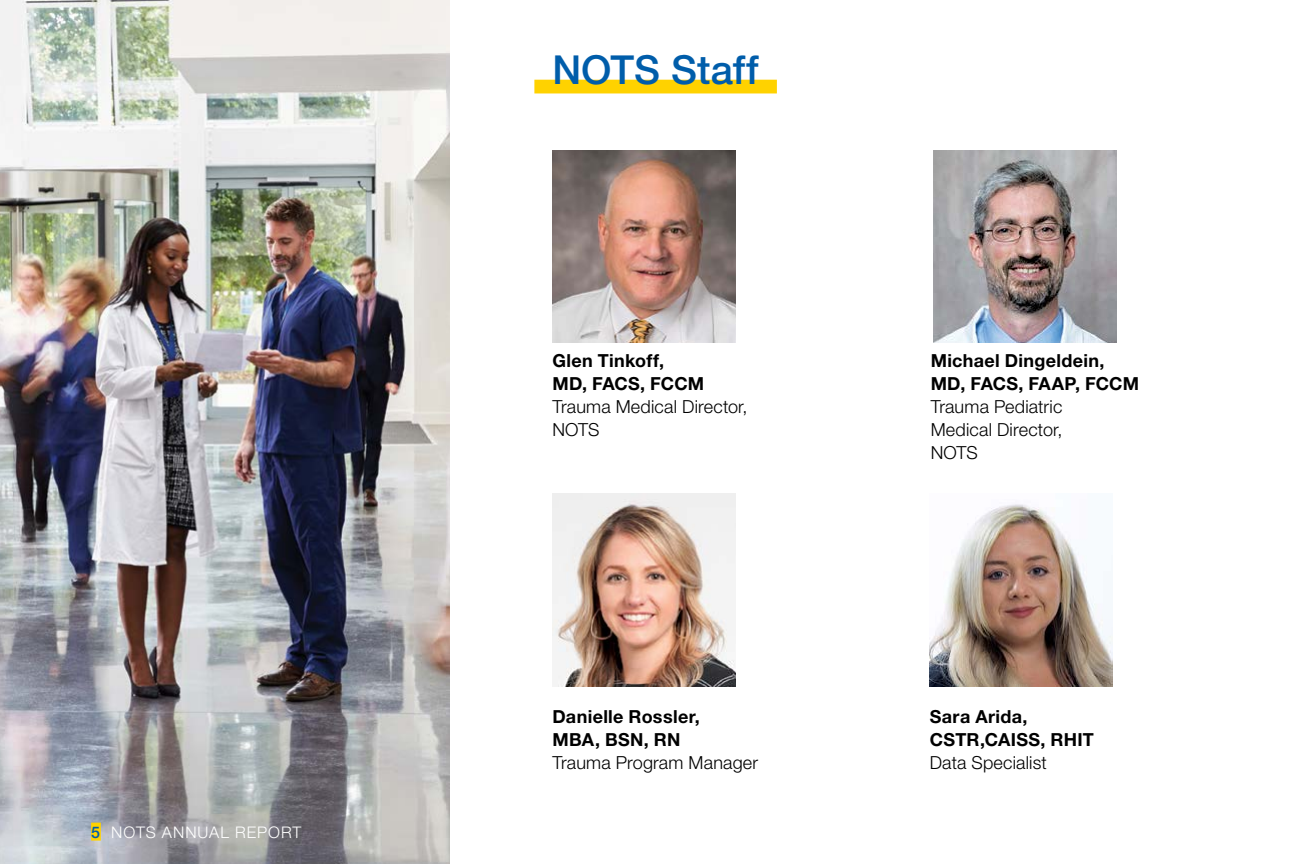
<style>
.page{position:relative;width:1296px;height:864px;background:#fff}
.page>*{position:absolute;margin:0;border:0;box-sizing:border-box;transform-origin:0 0}
.t1{font:500 40px "Helvetica Neue LT Std";color:#005daa}
.t2{font:700 18px/23px "Helvetica Neue LT Std";letter-spacing:.015em;color:#000}
.t3{font:300 18px/23px "Helvetica Neue LT Std";letter-spacing:.01em;color:#000}
.t4{font:300 16px "Helvetica Neue LT Std";letter-spacing:.065em;color:#fff}
.s1{font-weight:500;color:#005daa}
</style>
<div class="page">
<div style="left:534px;top:80px;width:243px;height:13px;background:#ffd200"></div>
<img style="left:552px;top:150px;width:183px;height:192px">
<img style="left:930px;top:504px;width:183px;height:182px">
<img style="left:934px;top:150px;width:182px;height:192px">
<img style="left:552px;top:494px;width:183px;height:192px">
<img style="left:0;top:0;width:449px;height:864px">
<div style="left:91px;top:823px;width:10px;height:18px;background:#ffd200"></div>
<p class="t4" style="left:91px;top:822px;width:212px"><span class="s1">5</span> NOTS ANNUAL REPORT</p>
<h1 class="t1" style="left:552px;top:46px;width:208px">NOTS Staff</h1>
<p class="t2" style="left:552px;top:349px;width:153px">Glen Tinkoff,<br>MD, FACS, FCCM</p>
<p class="t3" style="left:552px;top:395px;width:197px">Trauma Medical Director,<br>NOTS</p>
<p class="t2" style="left:552px;top:705px;width:149px">Danielle Rossler,<br>MBA, BSN, RN</p>
<p class="t3" style="left:552px;top:751px;width:207px">Trauma Program Manager</p>
<p class="t2" style="left:931px;top:349px;width:210px">Michael Dingeldein,<br>MD, FACS, FAAP, FCCM</p>
<p class="t3" style="left:931px;top:395px;width:133px;text-align:justify">Trauma Pediatric Medical Director, NOTS</p>
<p class="t2" style="left:930px;top:705px;width:166px">Sara Arida,<br>CSTR,CAISS, RHIT</p>
<p class="t3" style="left:930px;top:751px;width:119px">Data Specialist</p>
</div>
